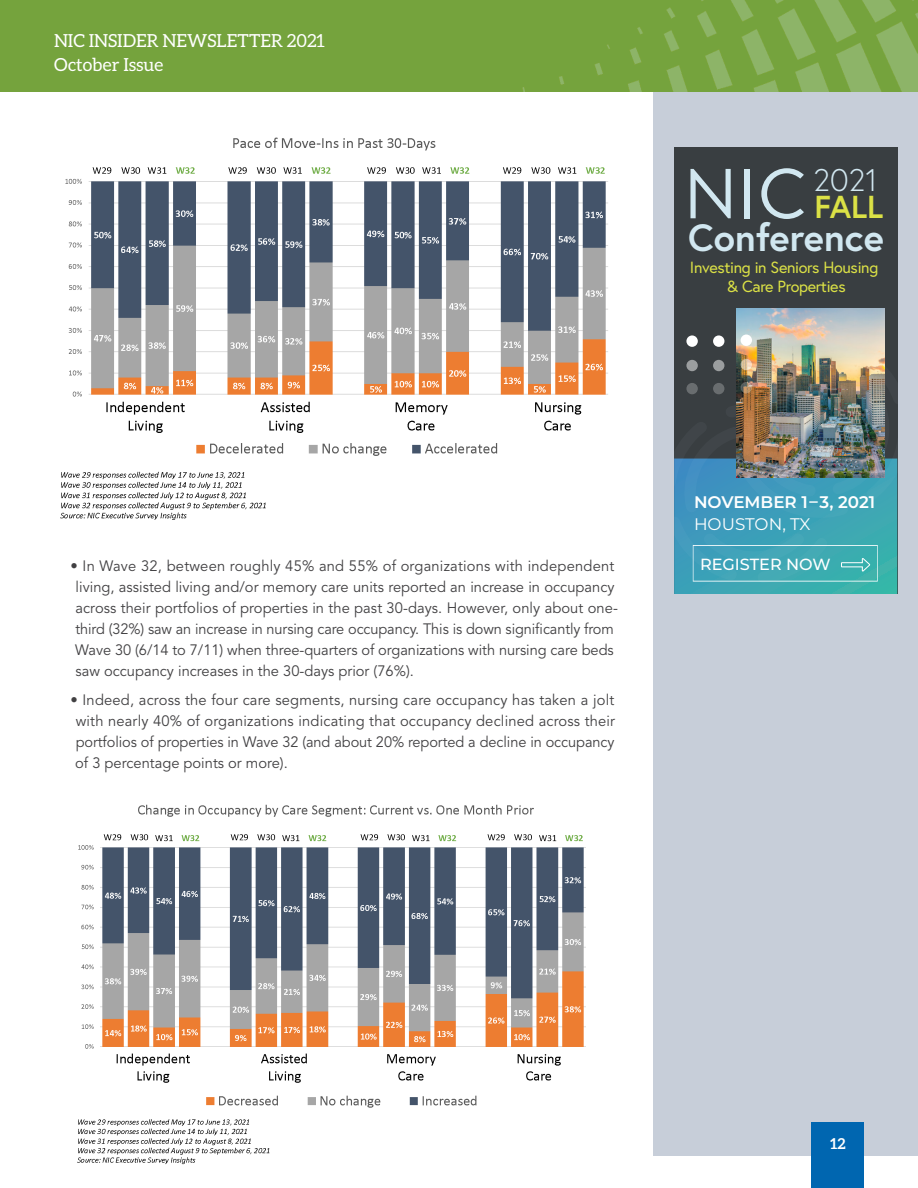
<style>
.page{position:relative;width:918px;height:1188px;background:#fff}
.page>*{position:absolute;margin:0;border:0;box-sizing:border-box;transform-origin:0 0}
.t1{font:700 37.95px "Europa";color:#d1e7f0}
.t2{font:700 31.8px "Europa";color:#dbe146}
.t3{font:300 31.2px "Europa";color:#d1e7f0}
.t4{font:18px/24px "Aleo";color:#fff}
.t5{font:600 16.8px/21.1px "Montserrat";color:#fff}
.t6{font:16.2px/19.4px "Europa";letter-spacing:-.02em;color:#dbe146;text-align:center}
.t7{font:500 16.2px "Montserrat";color:#fff}
.t8{font:15px/21px "Avenir LT Std";color:#414042}
.t9{font:700 15px "Aleo";color:#fff}
.s1{font-weight:400}
</style>
<div class="page">
<div style="left:653px;top:92px;width:265px;height:1064px;background:#c7ced9"></div>
<div style="left:812px;top:1122px;width:52px;height:66px;background:#0066b0"></div>
<div style="left:0;top:0;width:918px;height:92px;background:#75a33d"></div>
<img style="left:522px;top:0;width:396px;height:92px">
<div style="left:674px;top:148px;width:223px;height:446px;background:#393e41"></div>
<svg style="left:690px;top:169px;width:41px;height:49px"></svg>
<div style="left:744px;top:169px;width:6px;height:49px;background:#d1e7f0"></div>
<svg style="left:761px;top:168px;width:43px;height:51px"></svg>
<svg style="left:674px;top:338px;width:223px;height:256px"></svg>
<img style="left:736px;top:309px;width:149px;height:169px">
<svg style="left:741px;top:382px;width:11px;height:11px"></svg>
<svg style="left:741px;top:359px;width:11px;height:11px"></svg>
<div style="left:741px;top:335px;width:11px;height:11px;background:#fff;border-radius:50%"></div>
<div style="left:713px;top:383px;width:11px;height:11px;background:#696d6f;border-radius:50%"></div>
<div style="left:713px;top:360px;width:11px;height:11px;background:#9b9e9f;border-radius:50%"></div>
<div style="left:713px;top:335px;width:11px;height:12px;background:#fff;border-radius:50%"></div>
<div style="left:686px;top:383px;width:12px;height:11px;background:#696d6f;border-radius:50%"></div>
<div style="left:686px;top:360px;width:12px;height:11px;background:#9b9e9f;border-radius:50%"></div>
<div style="left:686px;top:335px;width:12px;height:12px;background:#fff;border-radius:50%"></div>
<img style="left:60px;top:137px;width:548px;height:383px">
<img style="left:77px;top:804px;width:509px;height:361px">
<p class="t4" style="left:54px;top:28px;width:273px">NIC INSIDER NEWSLETTER 2021<br>October Issue</p>
<p class="t3" style="left:814px;top:161px;width:65px">2021</p>
<p class="t1" style="left:688px;top:211px;width:197px">Conference</p>
<p class="t2" style="left:814px;top:185px;width:70px">FALL</p>
<p class="t6" style="left:690px;top:257px;width:190px">Investing in Seniors Housing &amp; Care Properties</p>
<p class="t8" style="left:75px;top:556px;width:544px;text-indent:-5px">• In Wave 32, between roughly 45% and 55% of organizations with independent living, assisted living and/or memory care units reported an increase in occupancy across their portfolios of properties in the past 30-days. However, only about one&shy;third (32%) saw an increase in nursing care occupancy. This is down significantly from Wave 30 (6/14 to 7/11) when three-quarters of organizations with nursing care beds saw occupancy increases in the 30-days prior (76%).</p>
<p class="t8" style="left:75px;top:689px;width:541px;text-align:justify;text-indent:-5px">• Indeed, across the four care segments, nursing care occupancy has taken a jolt with nearly 40% of organizations indicating that occupancy declined across their portfolios of properties in Wave 32 (and about 20% reported a decline in occupancy of 3 percentage points or more).</p>
<p class="t5" style="left:694px;top:491px;width:183px">NOVEMBER 1–3, 2021<br><span class="s1">HOUSTON, TX</span></p>
<p class="t7" style="left:700px;top:552px;width:132px">REGISTER NOW</p>
<p class="t9" style="left:830px;top:1135px;width:17px">12</p>
</div>
